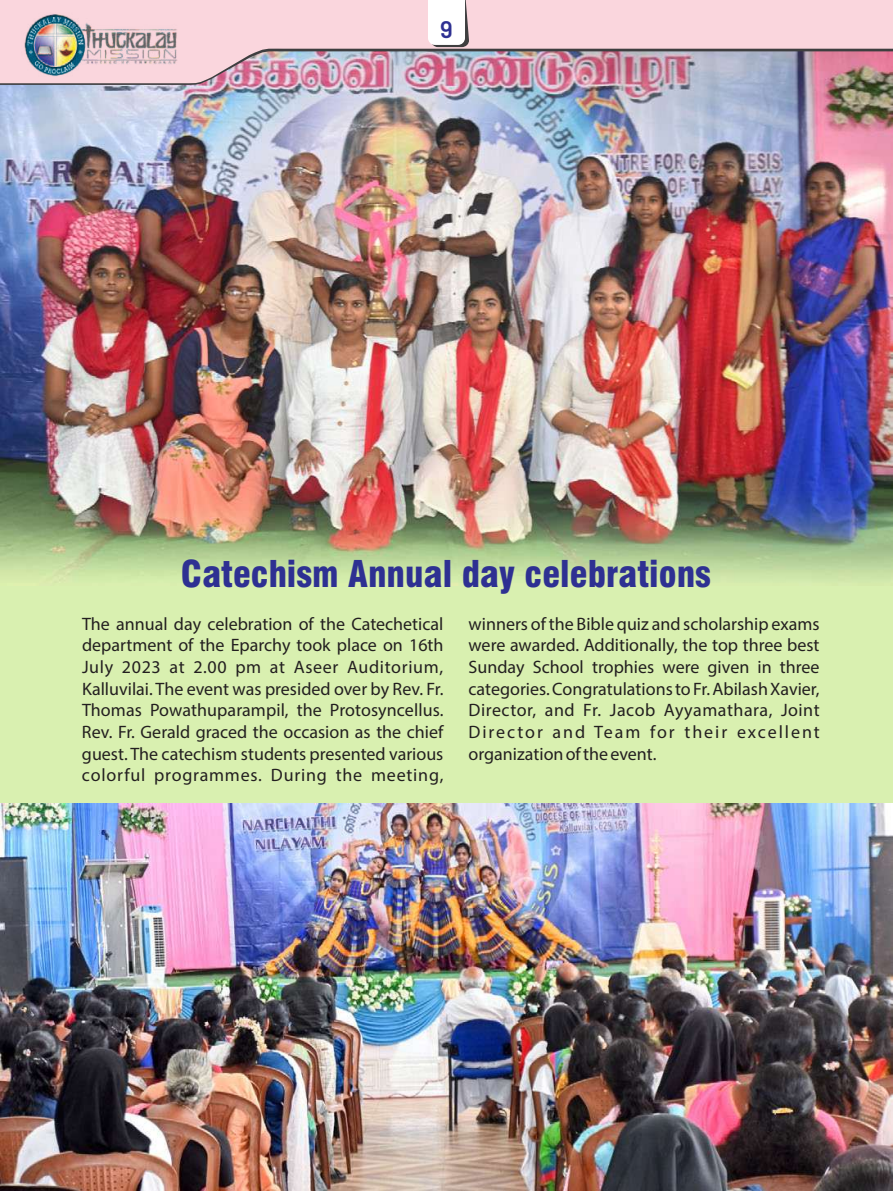
<style>
.page{position:relative;width:893px;height:1191px;background:#d9f0b0}
.page>*{position:absolute;margin:0;border:0;box-sizing:border-box;transform-origin:0 0}
.t1{font:900 condensed 36px "Swiss 721 BT";color:#2e3092}
.t2{font:600 24px "Barlow";color:#2e3092}
.t3{font:18px/21.6px "Myriad Pro";letter-spacing:.045em;color:#231f20;text-align:justify}
</style>
<div class="page">
<img style="left:0;top:85px;width:893px;height:500px">
<img style="left:1px;top:0;width:892px;height:84px">
<img style="left:21px;top:13px;width:159px;height:63px">
<svg style="left:428px;top:0;width:41px;height:47px;background:#eceaea"></svg>
<svg style="left:0;top:0;width:1px;height:85px"></svg>
<img style="left:0;top:804px;width:893px;height:387px">
<h2 class="t2" style="left:440px;top:15px;width:14px">9</h2>
<h1 class="t1" style="left:181px;top:552px;width:532px">Catechism Annual day celebrations</h1>
<p class="t3" style="left:469px;top:612px;width:353px">winners of the Bible quiz and scholarship exams were awarded. Additionally, the top three best Sunday School trophies were given in three categories. Congratulations to Fr. Abilash Xavier, Director, and Fr. Jacob Ayyamathara, Joint Director and Team for their excellent organization of the event.</p>
<p class="t3" style="left:82px;top:612px;width:363px">The annual day celebration of the Catechetical department of the Eparchy took place on 16th July 2023 at 2.00 pm at Aseer Auditorium, Kalluvilai. The event was presided over by Rev. Fr.<br>Thomas Powathuparampil, the Protosyncellus.<br>Rev. Fr. Gerald graced the occasion as the chief guest. The catechism students presented various colorful programmes. During the meeting,</p>
</div>
